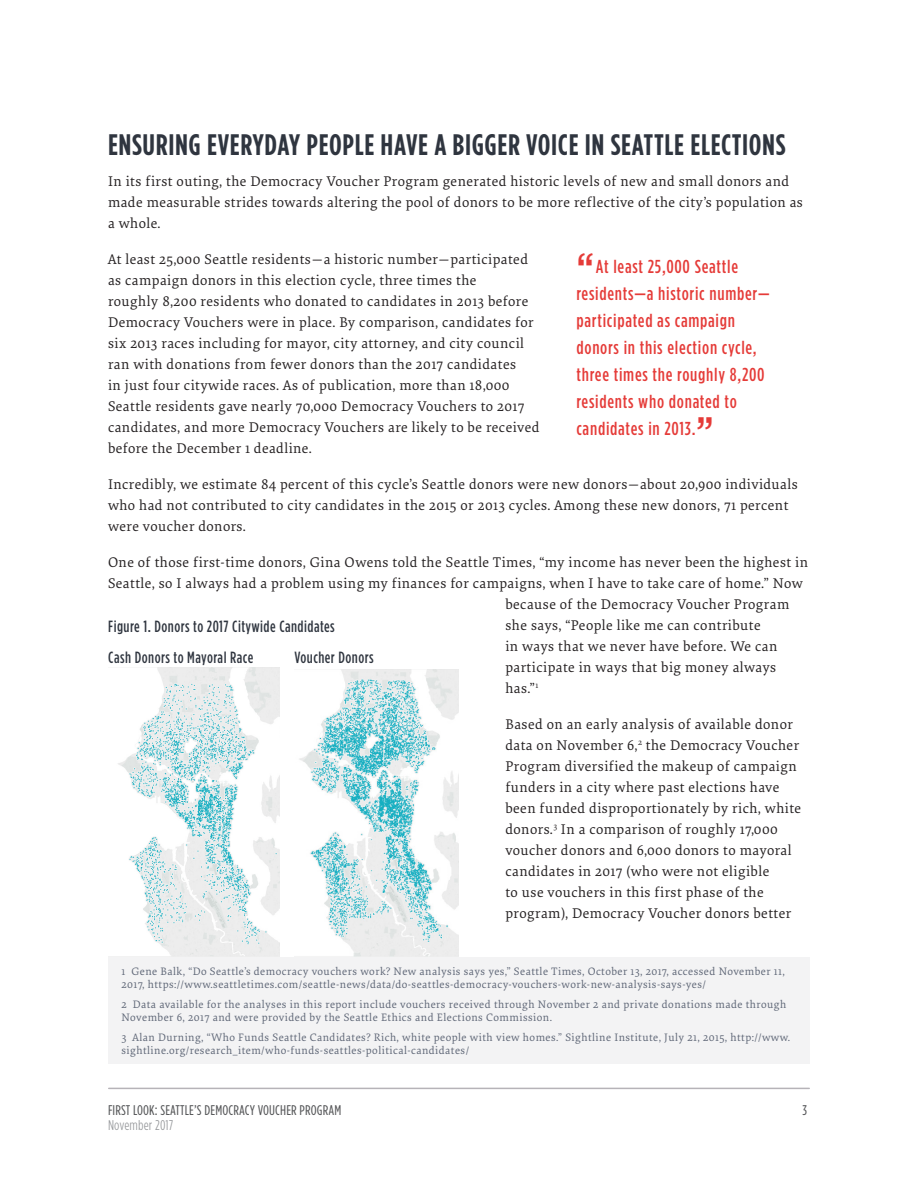
<style>
.page{position:relative;width:918px;height:1188px;background:#fff}
.page>*{position:absolute;margin:0;border:0;box-sizing:border-box;transform-origin:0 0}
.Callout_-_Blue_text{font:500 45px "Gotham Cond S Sm";color:#e53b38}
.Headline_-_section_t{font:700 28.5px "Gotham Cond S Sm";letter-spacing:.02em;color:#2f353f}
.Callout_-_Blue_text-2{font:500 18px/27px "Gotham Cond S Sm";letter-spacing:.04em;color:#e53b38}
.Subhead_-_table_titl{font:500 15.6px "Gotham Cond S Sm";letter-spacing:.03em;color:#2f353f;scale:.96 1}
.Body_Copy{font:14.7px/21px "Elena Basic";letter-spacing:.03em;color:#231f20}
.t1{font:13.5px "Gotham Cond S Sm";letter-spacing:.01em;color:#57585a}
.t2{font:300 13.5px "Gotham Cond S Sm";letter-spacing:.01em;color:#939598}
.Footnote{font:11.25px/13.5px "Elena Basic";letter-spacing:.04em;color:#5e6676}
</style>
<div class="page">
<hr style="left:109px;top:1088px;width:700px;height:1px;background:#b6b3b8">
<div style="left:108px;top:957px;width:701px;height:107px;background:#f3f3f4"></div>
<img style="left:294px;top:669px;width:165px;height:288px">
<img style="left:108px;top:668px;width:172px;height:289px">
<p class="Headline_-_section_t" style="left:108px;top:127px;width:679px">ENSURING EVERYDAY PEOPLE HAVE A BIGGER VOICE IN SEATTLE ELECTIONS</p>
<p class="Body_Copy" style="left:108px;top:170px;width:697px">In its first outing, the Democracy Voucher Program generated historic levels of new and small donors and made measurable strides towards altering the pool of donors to be more reflective of the city’s population as a whole.</p>
<p class="Body_Copy" style="left:108px;top:248px;width:433px">At least 25,000 Seattle residents—a historic number—participated as campaign donors in this election cycle, three times the<br>roughly 8,200 residents who donated to candidates in 2013 before Democracy Vouchers were in place. By comparison, candidates for six 2013 races including for mayor, city attorney, and city council ran with donations from fewer donors than the 2017 candidates<br>in just four citywide races. As of publication, more than 18,000<br>Seattle residents gave nearly 70,000 Democracy Vouchers to 2017 candidates, and more Democracy Vouchers are likely to be received before the December 1 deadline.</p>
<p class="Body_Copy" style="left:108px;top:473px;width:691px">Incredibly, we estimate 84 percent of this cycle’s Seattle donors were new donors—about 20,900 individuals who had not contributed to city candidates in the 2015 or 2013 cycles. Among these new donors, 71 percent were voucher donors.</p>
<p class="Body_Copy" style="left:108px;top:551px;width:702px">One of those first-time donors, Gina Owens told the Seattle Times, “my income has never been the highest in</p>
<p class="Body_Copy" style="left:108px;top:572px;width:696px">Seattle, so I always had a problem using my finances for campaigns, when I have to take care of home.” Now</p>
<p class="Body_Copy" style="left:505px;top:593px;width:285px">because of the Democracy Voucher Program</p>
<p class="Body_Copy" style="left:505px;top:614px;width:257px">she says, “People like me can contribute</p>
<p class="Body_Copy" style="left:505px;top:635px;width:273px">in ways that we never have before. We can</p>
<p class="Body_Copy" style="left:505px;top:656px;width:272px">participate in ways that big money always</p>
<p class="Body_Copy" style="left:505px;top:677px;width:34px">has.”<sup>1</sup></p>
<p class="Body_Copy" style="left:505px;top:713px;width:297px">Based on an early analysis of available donor data on November 6,<sup>2</sup> the Democracy Voucher Program diversified the makeup of campaign funders in a city where past elections have been funded disproportionately by rich, white donors.<sup>3</sup> In a comparison of roughly 17,000 voucher donors and 6,000 donors to mayoral candidates in 2017 (who were not eligible<br>to use vouchers in this first phase of the program), Democracy Voucher donors better</p>
<p class="Callout_-_Blue_text" style="left:576px;top:243px;width:19px">“</p>
<p class="Callout_-_Blue_text-2" style="left:576px;top:252px;width:195px;text-indent:19px">At least 25,000 Seattle residents—a historic number— participated as campaign donors in this election cycle, three times the roughly 8,200 residents who donated to candidates in 2013.</p>
<p class="Callout_-_Blue_text" style="left:696px;top:406px;width:19px">”</p>
<p class="Subhead_-_table_titl" style="left:108px;top:617px;width:237px">Figure 1. Donors to 2017 Citywide Candidates</p>
<p class="Subhead_-_table_titl" style="left:108px;top:648px;width:153px">Cash Donors to Mayoral Race</p>
<p class="Subhead_-_table_titl" style="left:294px;top:648px;width:84px">Voucher Donors</p>
<p class="Footnote" style="left:122px;top:964px;width:665px">1 Gene Balk, “Do Seattle’s democracy vouchers work? New analysis says yes,” Seattle Times, October 13, 2017, accessed November 11,<br>2017, https://www.seattletimes.com/seattle-news/data/do-seattles-democracy-vouchers-work-new-analysis-says-yes/</p>
<p class="Footnote" style="left:122px;top:997px;width:666px">2 Data available for the analyses in this report include vouchers received through November 2 and private donations made through<br>November 6, 2017 and were provided by the Seattle Ethics and Elections Commission.</p>
<p class="Footnote" style="left:122px;top:1030px;width:670px">3 Alan Durning, “Who Funds Seattle Candidates? Rich, white people with view homes.” Sightline Institute, July 21, 2015, http://www. sightline.org/research_item/who-funds-seattles-political-candidates/</p>
<p class="t1" style="left:108px;top:1102px;width:235px">FIRST LOOK: SEATTLE’S DEMOCRACY VOUCHER PROGRAM</p>
<p class="t2" style="left:108px;top:1117px;width:67px">November 2017</p>
<p class="t1" style="left:802px;top:1102px;width:6px">3</p>
</div>
